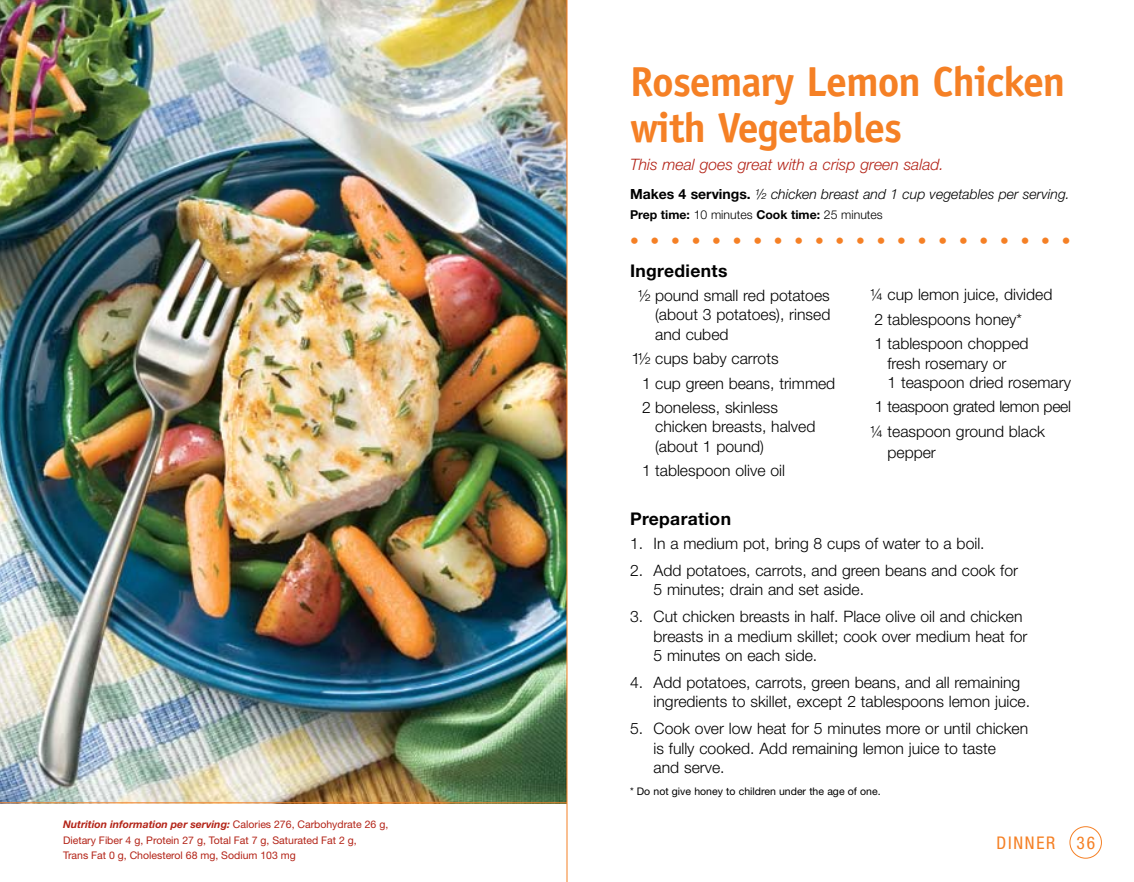
<style>
.page{position:relative;width:1134px;height:882px;background:#fff}
.page>*{position:absolute;margin:0;border:0;box-sizing:border-box;transform-origin:0 0}
.t1{font:700 42px/45.5px "Officina Sans";letter-spacing:-.025em;color:#f58025}
.t2{font:17.5px "Officina Sans";color:#f58025}
.t3{font:700 17.5px "Helvetica Neue";letter-spacing:.02em;color:#000}
.t4{font:condensed 17.5px "Helvetica Neue";color:#f58025}
.t5{font:300 15.75px/19.2px "Helvetica Neue";color:#000}
.t6{font:300 15.75px/24.5px "Helvetica Neue";letter-spacing:-.02em;color:#000}
.t7{font:italic 300 15.75px "Helvetica Neue";color:#b32317}
.t8{font:italic 300 14px "Helvetica Neue";color:#000}
.t9{font:700 12.25px "Helvetica Neue";color:#000}
.t10{font:10.5px/15.8px "Helvetica Neue";color:#b32317}
.t11{font:10.5px "Helvetica Neue";color:#000}
.s1{font-weight:700;font-style:italic}
.s2{font-weight:700;font-style:normal}
.s3{font-weight:300}
</style>
<div class="page">
<div style="left:1070px;top:826px;width:32px;height:33px;border:1px solid #f58025;border-radius:50%"></div>
<img style="left:0;top:0;width:567px;height:802px">
<hr style="left:0;top:802px;width:567px;height:1px;background:#f58025">
<hr style="left:567px;top:0;width:1px;height:882px;background:#f58025">
<p class="t10" style="left:63px;top:816px;width:327px"><span class="s1">Nutrition information per serving:</span> Calories 276, Carbohydrate 26 g,<br>Dietary Fiber 4 g, Protein 27 g, Total Fat 7 g, Saturated Fat 2 g,<br>Trans Fat 0 g, Cholesterol 68 mg, Sodium 103 mg</p>
<h1 class="t1" style="left:630px;top:59px;width:437px">Rosemary Lemon Chicken with Vegetables</h1>
<p class="t7" style="left:630px;top:155px;width:315px">This meal goes great with a crisp green salad.</p>
<p class="t8" style="left:630px;top:186px;width:441px"><span class="s2">Makes 4 servings.</span> ½ chicken breast and 1 cup vegetables per serving.</p>
<p class="t9" style="left:630px;top:207px;width:254px">Prep time: <span class="s3">10 minutes</span> Cook time: <span class="s3">25 minutes</span></p>
<p class="t2" style="left:630px;top:231px;width:442px">••••••••••••••••••••••</p>
<p class="t3" style="left:630px;top:260px;width:99px">Ingredients</p>
<p class="t5" style="left:655px;top:286px;width:177px;text-align:justify;text-indent:-17px">½ pound small red potatoes (about 3 potatoes), rinsed and cubed</p>
<p class="t5" style="left:642px;top:346px;width:195px;line-height:24.5px;text-indent:-11px">1½ cups baby carrots<br>1 cup green beans, trimmed<br>2 boneless, skinless</p>
<p class="t5" style="left:655px;top:417px;width:162px">chicken breasts, halved (about 1 pound)</p>
<p class="t5" style="left:642px;top:461px;width:144px">1 tablespoon olive oil</p>
<p class="t5" style="left:870px;top:282px;width:184px;line-height:24.5px">¼ cup lemon juice, divided<br>2 tablespoons honey*<br>1 tablespoon chopped</p>
<p class="t5" style="left:888px;top:353px;width:185px">fresh rosemary or<br>1 teaspoon dried rosemary</p>
<p class="t6" style="left:870px;top:394px;width:202px">1 teaspoon grated lemon peel ¼ teaspoon ground black</p>
<p class="t5" style="left:888px;top:442px;width:50px">pepper</p>
<p class="t3" style="left:630px;top:508px;width:103px">Preparation</p>
<p class="t5" style="left:630px;top:533px;width:356px">1. In a medium pot, bring 8 cups of water to a boil.</p>
<p class="t5" style="left:654px;top:560px;width:366px;text-indent:-24px">2. Add potatoes, carrots, and green beans and cook for<br>5 minutes; drain and set aside.</p>
<p class="t5" style="left:654px;top:607px;width:375px;text-indent:-24px">3. Cut chicken breasts in half. Place olive oil and chicken breasts in a medium skillet; cook over medium heat for<br>5 minutes on each side.</p>
<p class="t5" style="left:654px;top:672px;width:378px;text-indent:-24px">4. Add potatoes, carrots, green beans, and all remaining ingredients to skillet, except 2 tablespoons lemon juice.</p>
<p class="t5" style="left:654px;top:719px;width:376px;text-indent:-24px">5. Cook over low heat for 5 minutes more or until chicken is fully cooked. Add remaining lemon juice to taste<br>and serve.</p>
<p class="t11" style="left:630px;top:785px;width:252px">* Do not give honey to children under the age of one.</p>
<p class="t4" style="left:997px;top:832px;width:11px">DINNER</p>
<p class="t4" style="left:1077px;top:833px;width:20px">36</p>
</div>
